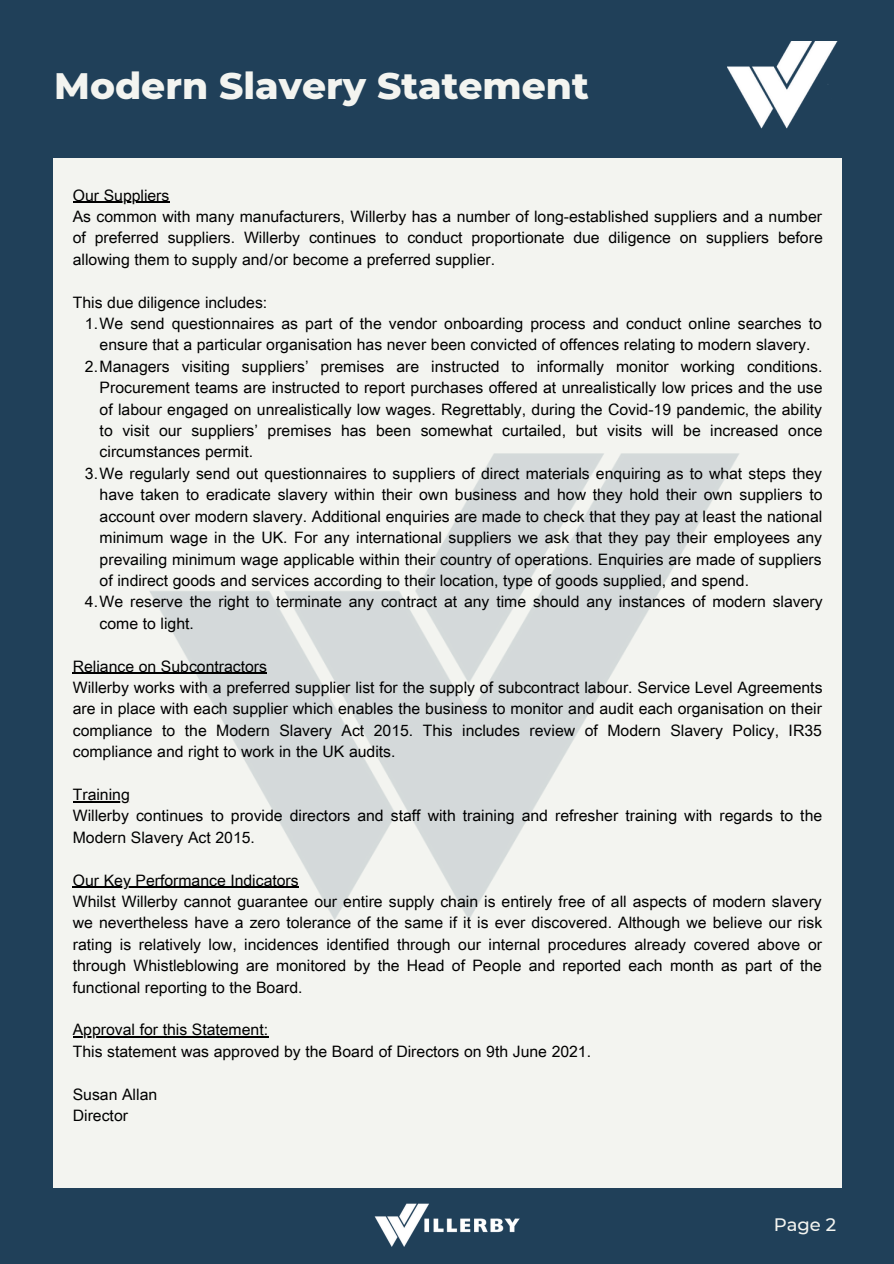
<style>
.page{position:relative;width:894px;height:1264px;background:#fff}
.page>*{position:absolute;margin:0;border:0;box-sizing:border-box;transform-origin:0 0}
.t1{font:800 37.5px "Montserrat";color:#f3f4f0}
.t2{font:500 18px "Montserrat";color:#f3f4f0}
.t3{font:15.75px/21.5px "Ayar";color:#000;text-align:justify}
</style>
<div class="page">
<div style="left:0;top:0;width:893px;height:1263px;background:#204059"></div>
<img style="left:374px;top:1203px;width:146px;height:44px">
<div style="left:54px;top:158px;width:788px;height:1029px;background:#f3f4f0"></div>
<img style="left:135px;top:453px;width:604px;height:467px">
<hr style="left:73px;top:202px;width:96px;height:1px;background:#000">
<hr style="left:73px;top:672px;width:194px;height:1px;background:#000">
<hr style="left:73px;top:801px;width:57px;height:1px;background:#000">
<hr style="left:73px;top:886px;width:226px;height:1px;background:#000">
<hr style="left:73px;top:1036px;width:195px;height:1px;background:#000">
<img style="left:727px;top:41px;width:111px;height:88px">
<p class="t1" style="left:54px;top:62px;width:536px">Modern Slavery Statement</p>
<p class="t3" style="left:73px;top:185px;width:98px">Our Suppliers</p>
<p class="t3" style="left:73px;top:207px;width:751px">As common with many manufacturers, Willerby has a number of long-established suppliers and a number of preferred suppliers. Willerby continues to conduct proportionate due diligence on suppliers before allowing them to supply and/or become a preferred supplier.</p>
<p class="t3" style="left:73px;top:292px;width:196px">This due diligence includes:</p>
<p class="t3" style="left:85px;top:314px;width:738px;text-align:center">1.We send questionnaires as part of the vendor onboarding process and conduct online searches to ensure that a particular organisation has never been convicted of offences relating to modern slavery.</p>
<p class="t3" style="left:100px;top:356px;width:724px;text-indent:-15px">2.Managers visiting suppliers’ premises are instructed to informally monitor working conditions.<br>Procurement teams are instructed to report purchases offered at unrealistically low prices and the use of labour engaged on unrealistically low wages. Regrettably, during the Covid-19 pandemic, the ability to visit our suppliers’ premises has been somewhat curtailed, but visits will be increased once circumstances permit.</p>
<p class="t3" style="left:100px;top:463px;width:724px;text-indent:-15px">3.We regularly send out questionnaires to suppliers of direct materials enquiring as to what steps they have taken to eradicate slavery within their own business and how they hold their own suppliers to account over modern slavery. Additional enquiries are made to check that they pay at least the national minimum wage in the UK. For any international suppliers we ask that they pay their employees any prevailing minimum wage applicable within their country of operations. Enquiries are made of suppliers of indirect goods and services according to their location, type of goods supplied, and spend.</p>
<p class="t3" style="left:100px;top:592px;width:724px;text-indent:-15px">4.We reserve the right to terminate any contract at any time should any instances of modern slavery come to light.</p>
<p class="t3" style="left:73px;top:656px;width:196px">Reliance on Subcontractors</p>
<p class="t3" style="left:73px;top:677px;width:751px">Willerby works with a preferred supplier list for the supply of subcontract labour. Service Level Agreements are in place with each supplier which enables the business to monitor and audit each organisation on their compliance to the Modern Slavery Act 2015. This includes review of Modern Slavery Policy, IR35 compliance and right to work in the UK audits.</p>
<p class="t3" style="left:73px;top:784px;width:58px">Training</p>
<p class="t3" style="left:73px;top:806px;width:750px">Willerby continues to provide directors and staff with training and refresher training with regards to the<br>Modern Slavery Act 2015.</p>
<p class="t3" style="left:73px;top:870px;width:227px">Our Key Performance Indicators</p>
<p class="t3" style="left:73px;top:891px;width:750px">Whilst Willerby cannot guarantee our entire supply chain is entirely free of all aspects of modern slavery we nevertheless have a zero tolerance of the same if it is ever discovered. Although we believe our risk rating is relatively low, incidences identified through our internal procedures already covered above or through Whistleblowing are monitored by the Head of People and reported each month as part of the functional reporting to the Board.</p>
<p class="t3" style="left:73px;top:1019px;width:197px">Approval for this Statement:</p>
<p class="t3" style="left:73px;top:1041px;width:519px">This statement was approved by the Board of Directors on 9th June 2021.</p>
<p class="t3" style="left:73px;top:1084px;width:86px">Susan Allan</p>
<p class="t3" style="left:73px;top:1105px;width:57px">Director</p>
<p class="t2" style="left:773px;top:1213px;width:64px">Page 2</p>
</div>
